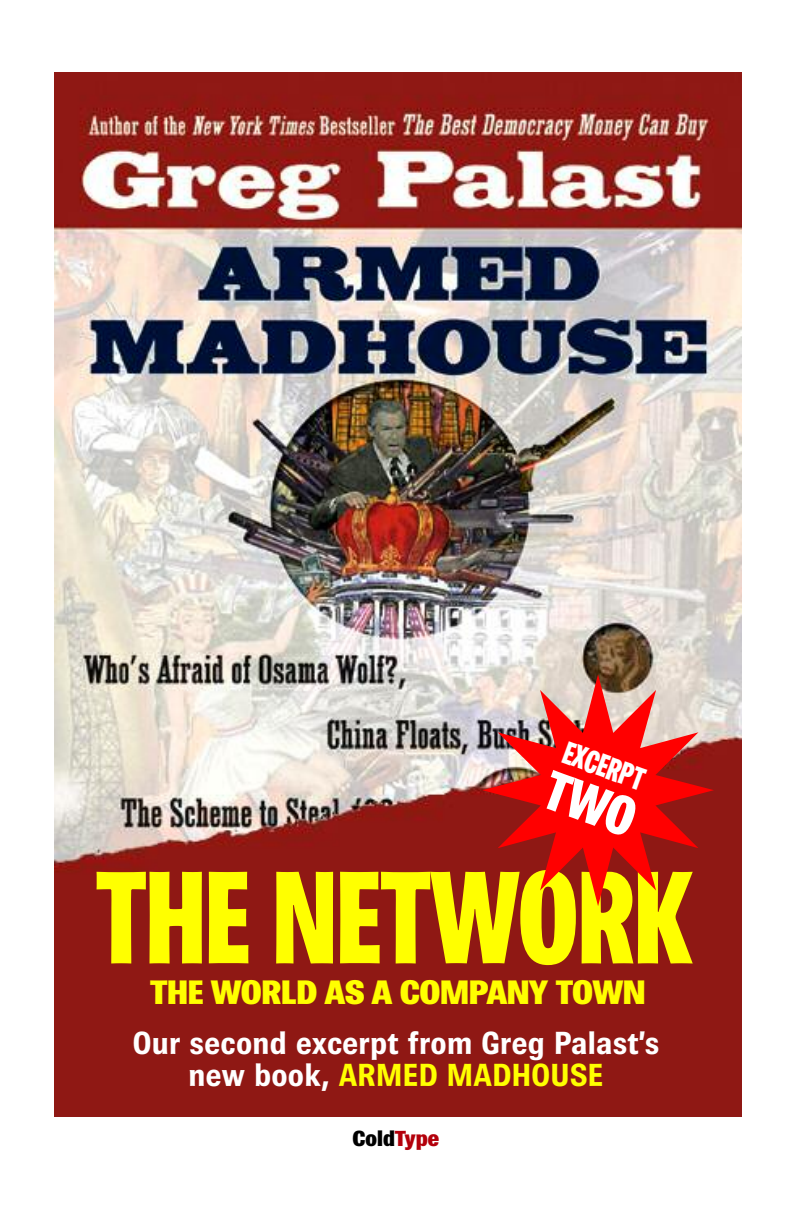
<style>
.page{position:relative;width:792px;height:1224px;background:#fff}
.page>*{position:absolute;margin:0;border:0;box-sizing:border-box;transform-origin:0 0}
.t1{font:900 condensed 132px "Brown";letter-spacing:-.01em;color:#ff0;scale:1.05 1}
.t2{font:800 34px "Brown";letter-spacing:-.01em;color:#ff0}
.t3{font:900 condensed 32.4px "Brown";color:#fff}
.t4{font:700 32px/32px "Brown";letter-spacing:-.01em;color:#fff;text-align:center}
.t5{font:800 21.8px "Brown";color:#000}
.s1{color:#ff0}
.s2{color:#b3000b}
</style>
<div class="page">
<img style="left:54px;top:72px;width:688px;height:1045px">
<svg style="left:482px;top:674px;width:232px;height:232px"></svg>
<div style="left:540px;top:770px;width:100px;height:68px;background:#8f1814"></div>
<p class="t3" style="left:568px;top:741px;width:86px;rotate:20deg">EXCERPT</p>
<h1 class="t1" style="left:96px;top:873px;width:569px">THE NETWORK</h1>
<p class="t2" style="left:150px;top:980px;width:497px">THE WORLD AS A COMPANY TOWN</p>
<p class="t4" style="left:133px;top:1030px;width:529px">Our second excerpt from Greg Palast’s new book, <span class="s1">ARMED MADHOUSE</span></p>
<p class="t5" style="left:353px;top:1131px;width:88px">Cold<span class="s2">Type</span></p>
</div>
